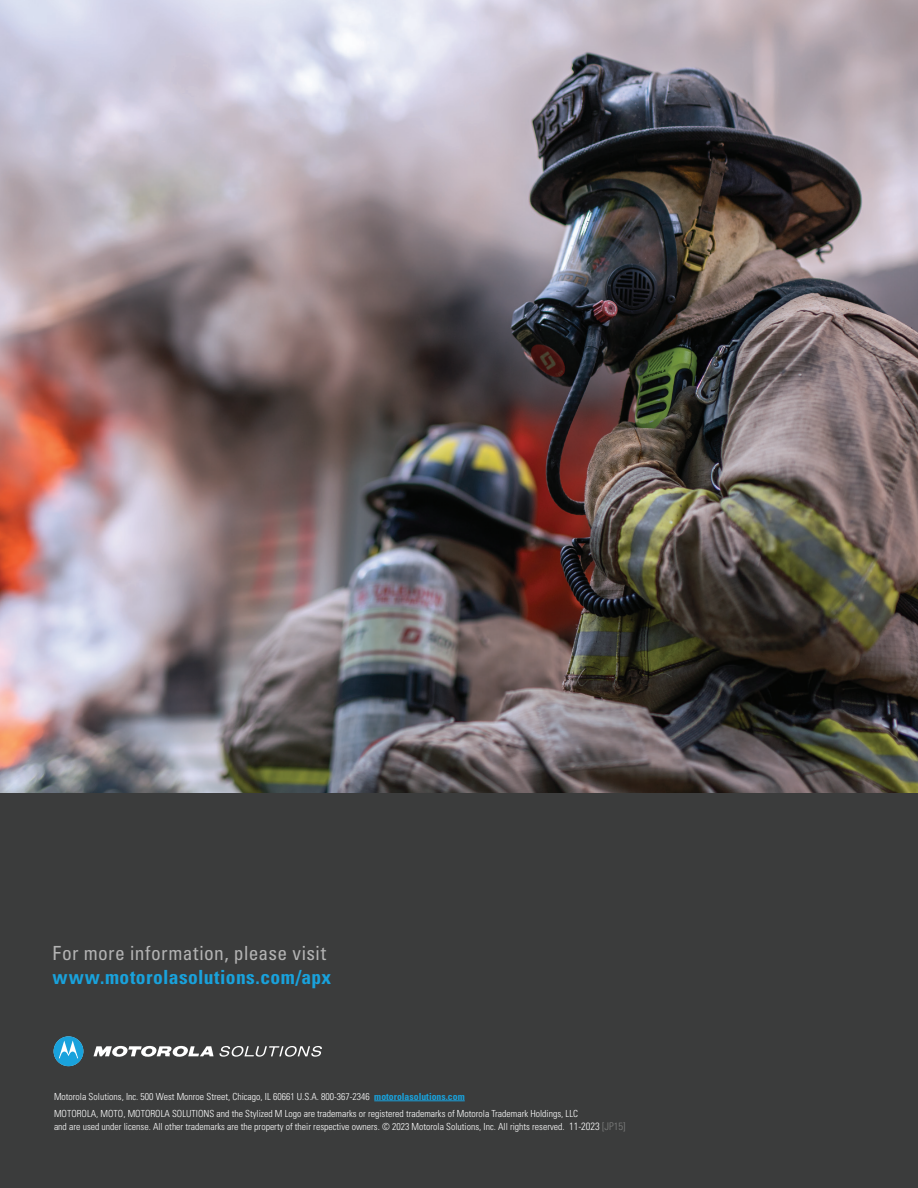
<style>
.page{position:relative;width:918px;height:1188px;background:#fff}
.page>*{position:absolute;margin:0;border:0;box-sizing:border-box;transform-origin:0 0}
.t1{font:condensed 19.5px "Univers LT Std";letter-spacing:.02em;color:#b3b3b3}
.t2{font:700 condensed 19.5px "Univers LT Std";letter-spacing:.02em;color:#19a2dc}
.t3{font:300 condensed 9.75px/16.8px "Univers LT Std";color:#fff}
.s1{font-weight:700;color:#19a2dc}
.s2{font-size:10.5px}
.s3{font-size:10.5px;color:#808180}
</style>
<div class="page">
<div style="left:0;top:792px;width:918px;height:396px;background:#3b3c3c"></div>
<hr style="left:374px;top:1101px;width:91px;height:1px;background:#19a2dc">
<svg style="left:94px;top:1046px;width:120px;height:11px"></svg>
<svg style="left:54px;top:1036px;width:29px;height:30px"></svg>
<svg style="left:220px;top:1046px;width:102px;height:11px"></svg>
<img style="left:0;top:0;width:918px;height:792px">
<h1 class="t1" style="left:52px;top:940px;width:275px">For more information, please visit</h1>
<h1 class="t2" style="left:52px;top:965px;width:280px">www.motorolasolutions.com/apx</h1>
<p class="t3" style="left:54px;top:1088px;width:526px">Motorola Solutions, Inc. 500 West Monroe Street, Chicago, IL 60661 U.S.A. 800-367-2346 <span class="s1">motorolasolutions.com<br></span>MOTOROLA, MOTO, MOTOROLA SOLUTIONS and the Stylized M Logo are trademarks or registered trademarks of Motorola Trademark Holdings, LLC</p>
<p class="t3" style="left:54px;top:1118px;width:573px">and are used under license. All other trademarks are the property of their respective owners. © 2023 Motorola Solutions, Inc. All rights reserved. <span class="s2">11-2023</span> <span class="s3">[JP15]</span></p>
</div>
